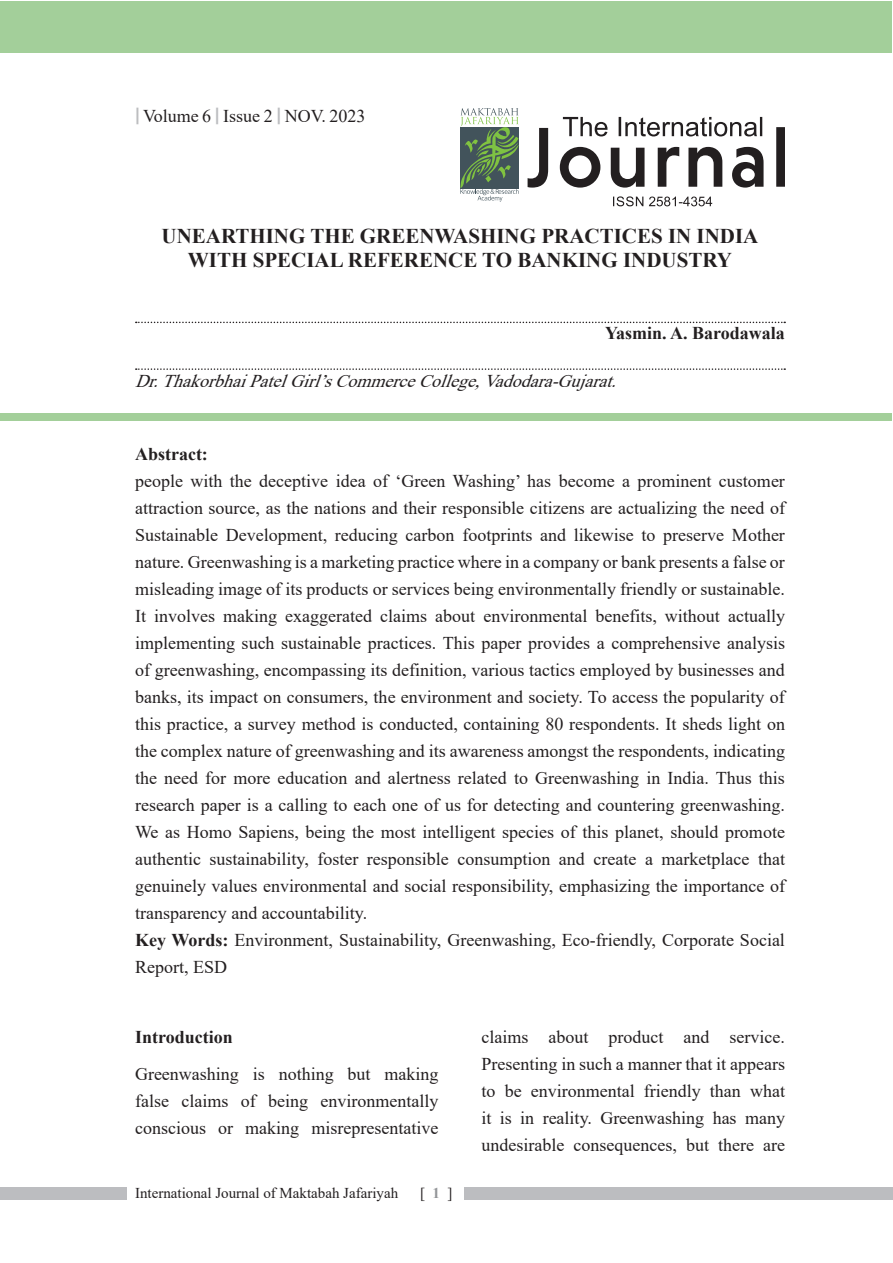
<style>
.page{position:relative;width:893px;height:1263px;background:#fff}
.page>*{position:absolute;margin:0;border:0;box-sizing:border-box;transform-origin:0 0}
.t1{font:700 21px/24px "Times New Roman";color:#231f20;text-align:center}
.t2{font:18px/27px "Times New Roman";color:#231f20}
.t3{font:italic 18px "Times New Roman";color:#231f20}
.t4{font:700 18px "Times New Roman";color:#231f20}
.t5{font:15px "Times New Roman";color:#231f20}
.s1{font-family:"Impact";color:#bcbdc0}
.s2{font-weight:700}
.s3{font-weight:700;color:#939598}
</style>
<div class="page">
<div style="left:465px;top:1187px;width:428px;height:13px;background:#bcbdc0"></div>
<div style="left:0;top:1187px;width:127px;height:13px;background:#bcbdc0"></div>
<svg style="left:460px;top:108px;width:59px;height:94px"></svg>
<svg style="left:528px;top:117px;width:257px;height:71px"></svg>
<svg style="left:613px;top:196px;width:99px;height:10px"></svg>
<div style="left:1px;top:1px;width:891px;height:52px;background:#a3cf9a"></div>
<div style="left:1px;top:413px;width:891px;height:7px;background:#a3cf9a"></div>
<svg style="left:136px;top:322px;width:649px;height:1px"></svg>
<svg style="left:136px;top:368px;width:649px;height:2px"></svg>
<p class="t2" style="left:135px;top:102px;width:232px"><span class="s1">|</span> Volume 6 <span class="s1">|</span> Issue 2 <span class="s1">|</span> NOV. 2023</p>
<p class="t1" style="left:162px;top:223px;width:598px">UNEARTHING THE GREENWASHING PRACTICES IN INDIA<br>WITH SPECIAL REFERENCE TO BANKING INDUSTRY</p>
<p class="t4" style="left:605px;top:320px;width:181px">Yasmin A. . Barodawala</p>
<p class="t3" style="left:557px;top:368px;width:64px">Gujarat</p>
<p class="t3" style="left:135px;top:368px;width:120px">Dr Thakorbhai</p>
<p class="t3" style="left:153px;top:368px;width:15px">.</p>
<p class="t3" style="left:249px;top:368px;width:46px">Patel</p>
<p class="t3" style="left:290px;top:368px;width:135px">Girl Commerce</p>
<p class="t3" style="left:419px;top:368px;width:143px">College Vadodara</p>
<p class="t3" style="left:319px;top:368px;width:22px">s’</p>
<p class="t3" style="left:551px;top:368px;width:16px">-</p>
<p class="t3" style="left:475px;top:368px;width:15px">,</p>
<p class="t3" style="left:611px;top:368px;width:15px">.</p>
<p class="t4" style="left:135px;top:441px;width:74px">Abstract:</p>
<p class="t2" style="left:135px;top:467px;width:651px;text-align:right">people with the deceptive idea of ‘Green Washing’ has become a prominent customer attraction source, as the nations and their responsible citizens are actualizing the need of Sustainable Development, reducing carbon footprints and likewise to preserve Mother nature. Greenwashing is a marketing practice where in a company or bank presents a false or misleading image of its products or services being environmentally friendly or sustainable.<br>It involves making exaggerated claims about environmental benefits, without actually implementing such sustainable practices. This paper provides a comprehensive analysis of greenwashing, encompassing its definition, various tactics employed by businesses and banks, its impact on consumers, the environment and society. To access the popularity of this practice a, survey method is conducted, containing 80 respondents. It sheds light on the complex nature of greenwashing and its awareness amongst the respondents, indicating the need for more education and alertness related to Greenwashing in India. Thus this research paper is a calling to each one of us for detecting and countering greenwashing.<br>We as Homo Sapiens, being the most intelligent species of this planet, should promote that</p>
<p class="t2" style="left:135px;top:845px;width:651px">authentic<br>genuinely values environmental and social responsibility, emphasizing the importance of transparency and accountability.</p>
<p class="t2" style="left:135px;top:926px;width:651px"><span class="s2">Key Words:</span> Environment, Sustainability, Greenwashing, Eco-friendly, Corporate Social<br>Report, ESD</p>
<p class="t2" style="left:210px;top:845px;width:101px">sustainability,</p>
<p class="t2" style="left:367px;top:845px;width:83px">responsible</p>
<p class="t2" style="left:457px;top:845px;width:95px">consumption</p>
<p class="t2" style="left:559px;top:845px;width:27px">and</p>
<p class="t2" style="left:661px;top:845px;width:89px">marketplace</p>
<p class="t2" style="left:317px;top:845px;width:42px">foster</p>
<p class="t2" style="left:593px;top:845px;width:44px">create</p>
<p class="t2" style="left:645px;top:845px;width:9px">a</p>
<p class="t4" style="left:135px;top:1023px;width:99px">Introduction</p>
<p class="t2" style="left:135px;top:1060px;width:105px">Greenwashing</p>
<p class="t2" style="left:253px;top:1060px;width:14px">is</p>
<p class="t2" style="left:279px;top:1060px;width:57px">nothing</p>
<p class="t2" style="left:348px;top:1060px;width:25px">but</p>
<p class="t2" style="left:384px;top:1060px;width:56px">making</p>
<p class="t2" style="left:135px;top:1087px;width:35px">false</p>
<p class="t2" style="left:181px;top:1087px;width:48px">claims</p>
<p class="t2" style="left:241px;top:1087px;width:16px">of</p>
<p class="t2" style="left:268px;top:1087px;width:41px">being</p>
<p class="t2" style="left:320px;top:1087px;width:119px">environmentally</p>
<p class="t2" style="left:135px;top:1114px;width:72px">conscious</p>
<p class="t2" style="left:218px;top:1114px;width:16px">or</p>
<p class="t2" style="left:245px;top:1114px;width:55px">making</p>
<p class="t2" style="left:311px;top:1114px;width:128px">misrepresentative</p>
<p class="t5" style="left:135px;top:1182px;width:265px">International Journal of Maktabah Jafariyah</p>
<p class="t5" style="left:420px;top:1182px;width:34px">[<span class="s3">1</span>]</p>
<p class="t2" style="left:482px;top:1022px;width:48px">claims</p>
<p class="t2" style="left:482px;top:1049px;width:305px">Presenting in such a manner that it appears</p>
<p class="t2" style="left:750px;top:1076px;width:36px">what</p>
<p class="t2" style="left:549px;top:1022px;width:41px">about</p>
<p class="t2" style="left:609px;top:1022px;width:56px">product</p>
<p class="t2" style="left:683px;top:1022px;width:27px">and</p>
<p class="t2" style="left:729px;top:1022px;width:57px">service.</p>
<p class="t2" style="left:505px;top:1076px;width:18px">be</p>
<p class="t2" style="left:531px;top:1076px;width:105px">environmental</p>
<p class="t2" style="left:644px;top:1076px;width:58px">friendly</p>
<p class="t2" style="left:710px;top:1076px;width:32px">than</p>
<p class="t2" style="left:482px;top:1076px;width:16px">to</p>
<p class="t2" style="left:482px;top:1103px;width:12px">it</p>
<p class="t2" style="left:500px;top:1103px;width:14px">is</p>
<p class="t2" style="left:520px;top:1103px;width:16px">in</p>
<p class="t2" style="left:543px;top:1103px;width:51px">reality.</p>
<p class="t2" style="left:600px;top:1103px;width:105px">Greenwashing</p>
<p class="t2" style="left:713px;top:1103px;width:25px">has</p>
<p class="t2" style="left:745px;top:1103px;width:41px">many</p>
<p class="t2" style="left:482px;top:1130px;width:84px">undesirable</p>
<p class="t2" style="left:574px;top:1130px;width:105px">consequences,</p>
<p class="t2" style="left:686px;top:1130px;width:25px">but</p>
<p class="t2" style="left:718px;top:1130px;width:37px">there</p>
<p class="t2" style="left:763px;top:1130px;width:23px">are</p>
</div>
